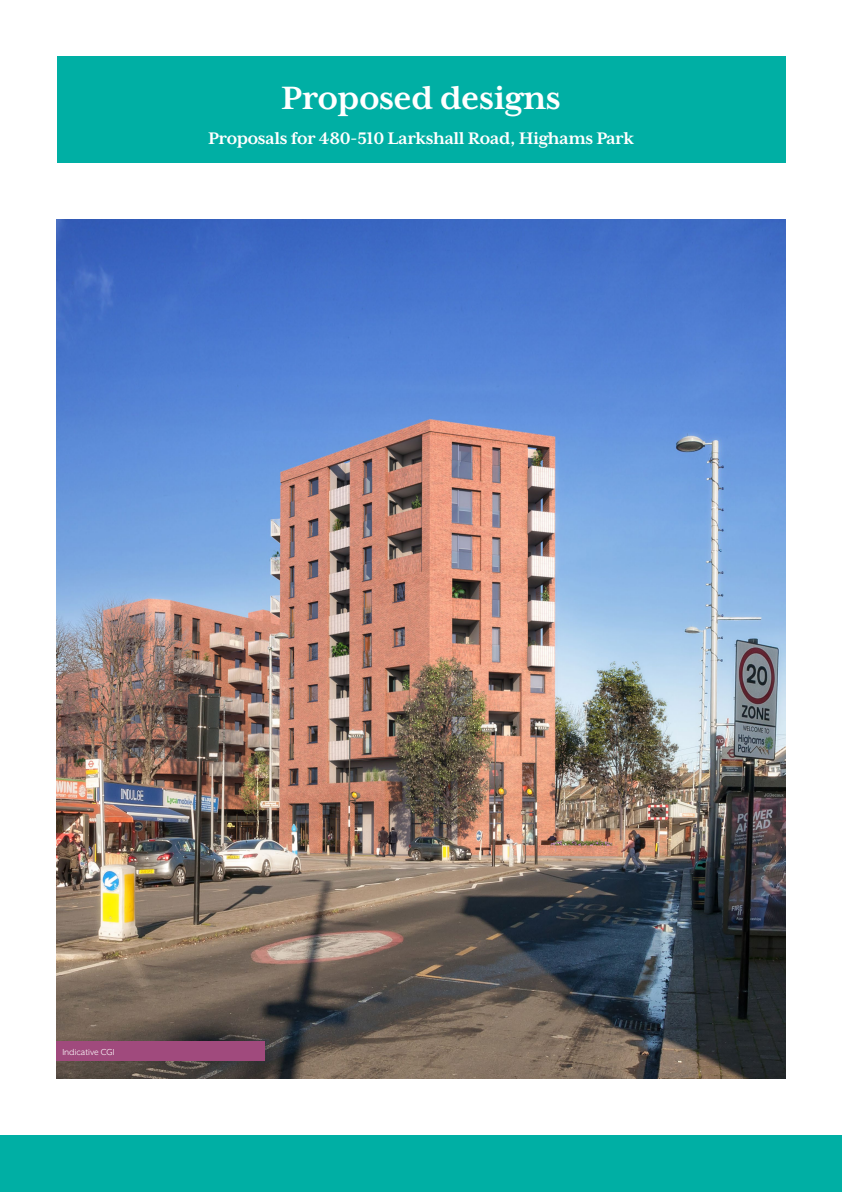
<style>
.page{position:relative;width:842px;height:1192px;background:#fff}
.page>*{position:absolute;margin:0;border:0;box-sizing:border-box;transform-origin:0 0}
.t1{font:700 37.1px "Mrs Eaves XL Serif OT";letter-spacing:-.01em;color:#fff}
.t2{font:700 19.25px "Mrs Eaves XL Serif OT";letter-spacing:-.02em;color:#fff}
.t3{font:10px "Mr Eaves XL San OT";color:#fff}
</style>
<div class="page">
<img style="left:57px;top:220px;width:728px;height:859px">
<div style="left:57px;top:57px;width:728px;height:106px;background:#00afa4"></div>
<div style="left:0;top:1135px;width:842px;height:57px;background:#00afa4"></div>
<div style="left:57px;top:1042px;width:208px;height:19px;background:#a04a7d"></div>
<h1 class="t1" style="left:281px;top:79px;width:281px">Proposed designs</h1>
<p class="t2" style="left:208px;top:128px;width:427px">Proposals for 480-510 Larkshall Road, Highams Park</p>
<p class="t3" style="left:62px;top:1047px;width:54px">Indicative CGI</p>
</div>
